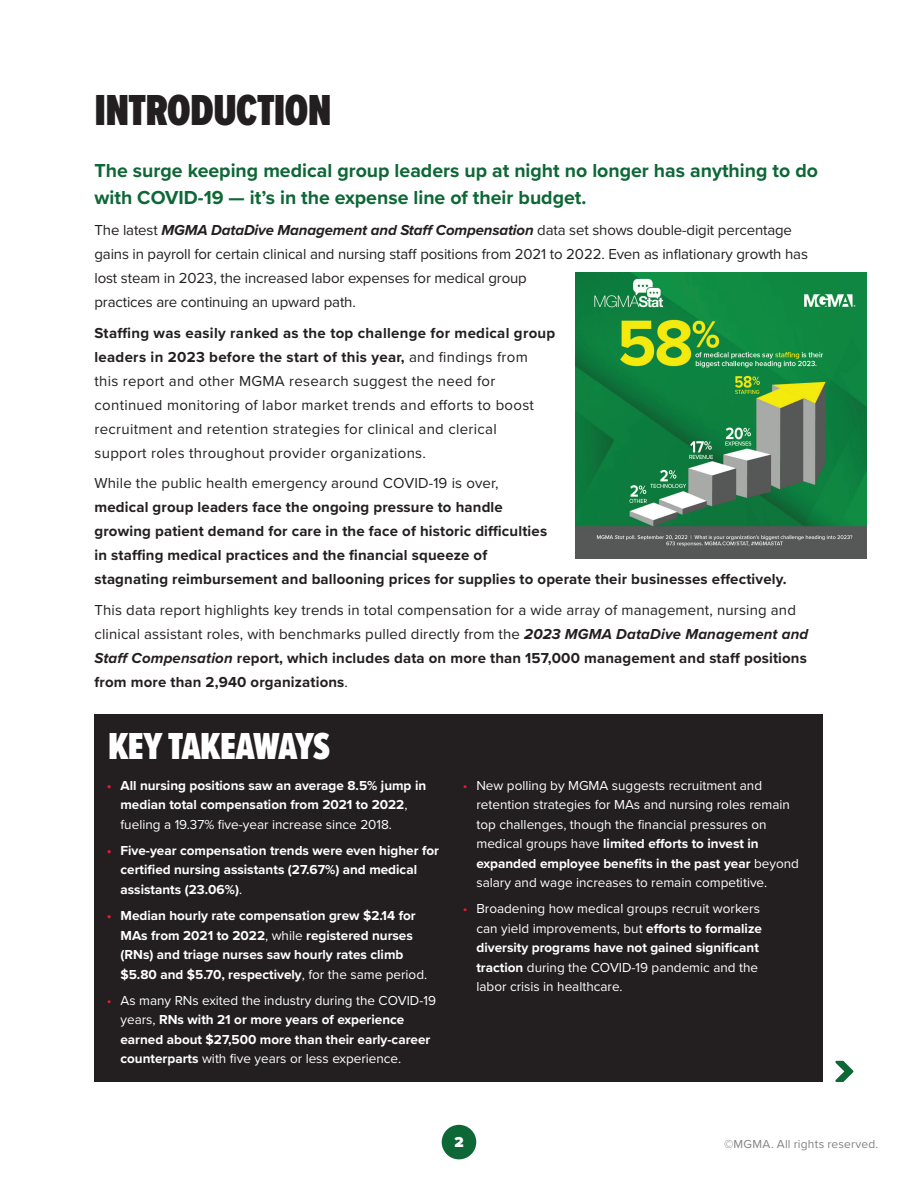
<style>
.page{position:relative;width:918px;height:1188px;background:#fff}
.page>*{position:absolute;margin:0;border:0;box-sizing:border-box;transform-origin:0 0}
.t1{font:900 45px "Proxima Nova Ex Cn";letter-spacing:-.015em;color:#231f20}
.t2{font:900 39px "Proxima Nova Ex Cn";letter-spacing:-.02em;color:#fff}
.t3{font:700 19.5px/27px "Proxima Nova";color:#0d6736}
.t4{font:15px/24px "Proxima Nova";letter-spacing:.01em;color:#231f20}
.t5{font:15px/24px "Proxima Nova";letter-spacing:-.01em;color:#231f20}
.t6{font:700 15px/24px "Proxima Nova";letter-spacing:.01em;color:#231f20}
.t7{font:900 15px "Proxima Nova";color:#fff}
.t8{font:700 13.5px/19.5px "Proxima Nova";color:#fff}
.t9{font:13.5px/19.5px "Proxima Nova";color:#fff}
.t10{font:12px "Proxima Nova";letter-spacing:.015em;color:#808285}
.s1{font-weight:700;font-style:italic}
.s2{font-weight:700}
.s3{color:#e51d2d}
.s4{font-weight:400}
.s5{font-weight:400;color:#e51d2d}
</style>
<div class="page">
<img style="left:576px;top:273px;width:290px;height:285px">
<svg style="left:835px;top:1061px;width:18px;height:21px"></svg>
<div style="left:94px;top:714px;width:730px;height:368px;background:#231f20"></div>
<div style="left:442px;top:1125px;width:34px;height:34px;background:#0d6736;border-radius:50%"></div>
<h1 class="t1" style="left:94px;top:77px;width:239px">INTRODUCTION</h1>
<h3 class="t3" style="left:94px;top:157px;width:725px">The surge keeping medical group leaders up at night no longer has anything to do with COVID-19 — it’s in the expense line of their budget.</h3>
<p class="t5" style="left:94px;top:217px;width:715px">The latest <span class="s1">MGMA DataDive Management and Staff Compensation</span> data set shows double-digit percentage gains in payroll for certain clinical and nursing staff positions from 2021 to 2022. Even as inflationary growth has lost steam in 2023, the increased labor expenses for medical group<br>practices are continuing an upward path.</p>
<p class="t4" style="left:94px;top:320px;width:462px"><span class="s2">Staffing was easily ranked as the top challenge for medical group leaders in 2023 before the start of this year,</span> and findings from this report and other MGMA research suggest the need for continued monitoring of labor market trends and efforts to boost recruitment and retention strategies for clinical and clerical<br>support roles throughout provider organizations.</p>
<p class="t4" style="left:94px;top:471px;width:405px">While the public health emergency around COVID-19 is over,</p>
<p class="t6" style="left:94px;top:495px;width:694px">medical group leaders face the ongoing pressure to handle<br>growing patient demand for care in the face of historic difficulties<br>in staffing medical practices and the financial squeeze of<br>stagnating reimbursement and ballooning prices for supplies to operate their businesses effectively.</p>
<p class="t4" style="left:94px;top:597px;width:715px">This data report highlights key trends in total compensation for a wide array of management, nursing and clinical assistant roles, with benchmarks pulled directly from the <span class="s1">2023 MGMA DataDive Management and Staff Compensation</span> <span class="s2">report, which includes data on more than 157,000 management and staff positions from more than 2,940 organizations</span>.</p>
<h2 class="t2" style="left:108px;top:717px;width:224px">KEY TAKEAWAYS</h2>
<p class="t8" style="left:120px;top:775px;width:307px;text-indent:-14px"><span class="s3">•</span> All nursing positions saw an average 8.5% jump in median total compensation from 2021 to 2022<span class="s4">, fueling a 19.37% five-year increase since 2018.</span></p>
<p class="t8" style="left:120px;top:840px;width:320px;text-indent:-14px"><span class="s3">•</span> Five-year compensation trends were even higher for certified nursing assistants (27.67%) and medical assistants (23.06%)<span class="s4">.</span></p>
<p class="t8" style="left:120px;top:906px;width:308px;text-indent:-14px"><span class="s3">•</span> Median hourly rate compensation grew $2.14 for MAs from 2021 to 2022<span class="s4">, while</span> registered nurses (RNs) and triage nurses saw hourly rates climb $5.80 and $5.70, respectively<span class="s4">, for the same period.</span></p>
<p class="t8" style="left:120px;top:990px;width:317px;text-indent:-14px"><span class="s5">•</span> <span class="s4">As many RNs exited the industry during the COVID-19 years,</span> RNs with 21 or more years of experience earned about $27,500 more than their early-career counterparts <span class="s4">with five years or less experience.</span></p>
<p class="t9" style="left:476px;top:775px;width:324px;text-indent:-14px"><span class="s3">•</span> New polling by MGMA suggests recruitment and retention strategies for MAs and nursing roles remain top challenges, though the financial pressures on medical groups have <span class="s2">limited efforts to invest in expanded employee benefits in the past year</span> beyond salary and wage increases to remain competitive.</p>
<p class="t9" style="left:476px;top:898px;width:287px;text-indent:-14px"><span class="s3">•</span> Broadening how medical groups recruit workers can yield improvements, but <span class="s2">efforts to formalize diversity programs have not gained significant traction</span> during the COVID-19 pandemic and the labor crisis in healthcare.</p>
<p class="t7" style="left:454px;top:1130px;width:11px">2</p>
<p class="t10" style="left:724px;top:1135px;width:156px">©MGMA. All rights reserved.</p>
</div>
